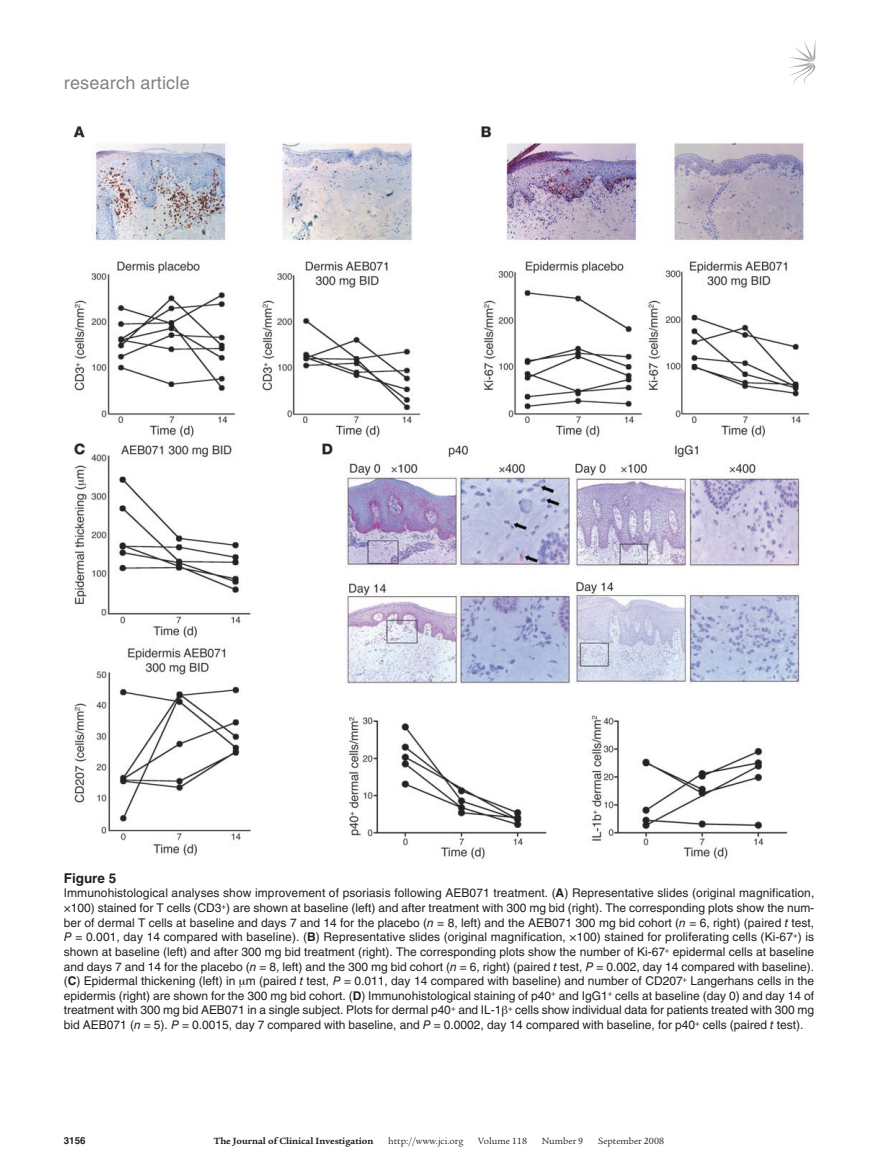
<style>
.page{position:relative;width:878px;height:1174px;background:#fff}
.page>*{position:absolute;margin:0;border:0;box-sizing:border-box;transform-origin:0 0}
.t1{font:18px "Helvetica LT Std";letter-spacing:.01em;color:#808285}
.t2{font:700 13.5px "Helvetica LT Std";color:#231f20}
.t3{font:12px/14.5px "Helvetica LT Std";color:#231f20;text-align:justify}
.t4{font:9.75px "Legacy Serif Std";color:#231f20}
.t5{font:700 9.75px "Legacy Serif Std";color:#231f20}
.t6{font:700 9.75px "Helvetica LT Std";color:#231f20}
.s1{font-weight:700}
.s2{font-style:italic}
</style>
<div class="page">
<svg style="left:789px;top:41px;width:26px;height:44px"></svg>
<img style="left:73px;top:126px;width:737px;height:733px">
<h1 class="t1" style="left:64px;top:72px;width:127px">research article</h1>
<p class="t2" style="left:64px;top:869px;width:54px">Figure 5</p>
<p class="t3" style="left:64px;top:886px;width:752px">Immunohistological analyses show improvement of psoriasis following AEB071 treatment. (<span class="s1">A</span>) Representative slides (original magnification, ×100) stained for T cells (CD3<sup>+</sup>) are shown at baseline (left) and after treatment with 300 mg bid (right). The corresponding plots show the num&shy;ber of dermal T cells at baseline and days 7 and 14 for the placebo (<span class="s2">n</span> = 8, left) and the AEB071 300 mg bid cohort (<span class="s2">n</span> = 6, right) (paired <span class="s2">t</span> test, <span class="s2">P</span> = 0.001, day 14 compared with baseline). (<span class="s1">B</span>) Representative slides (original magnification, ×100) stained for proliferating cells (Ki-67<sup>+</sup>) is shown at baseline (left) and after 300 mg bid treatment (right). The corresponding plots show the number of Ki-67<sup>+</sup> epidermal cells at baseline and days 7 and 14 for the placebo (<span class="s2">n</span> = 8, left) and the 300 mg bid cohort (<span class="s2">n</span> = 6, right) (paired <span class="s2">t</span> test, <span class="s2">P</span> = 0.002, day 14 compared with baseline). (<span class="s1">C</span>) Epidermal thickening (left) in m (paired <span class="s2">t</span> test, <span class="s2">P</span> = 0.011, day 14 compared with baseline) and number of CD207<sup>+</sup> Langerhans cells in the epidermis (right) are shown for the 300 mg bid cohort. (<span class="s1">D</span>) Immunohistological staining of p40<sup>+</sup> and IgG1<sup>+</sup> cells at baseline (day 0) and day 14 of treatment with 300 mg bid AEB071 in a single subject. Plots for dermal p40<sup>+</sup> and IL-1 <sup>+</sup> cells show individual data for patients treated with 300 mg bid AEB071 (<span class="s2">n</span> = 5). <span class="s2">P</span> = 0.0015, day 7 compared with baseline, and <span class="s2">P</span> = 0.0002, day 14 compared with baseline, for p40<sup>+</sup> cells (paired <span class="s2">t</span> test).</p>
<p class="t6" style="left:64px;top:1134px;width:23px">3156</p>
<p class="t5" style="left:214px;top:1135px;width:161px">The Journal of Clinical Investigation</p>
<p class="t4" style="left:388px;top:1135px;width:77px">http://www.jci.org</p>
<p class="t4" style="left:478px;top:1135px;width:50px">Volume 118</p>
<p class="t4" style="left:542px;top:1135px;width:43px">Number 9</p>
<p class="t4" style="left:598px;top:1135px;width:68px">September 2008</p>
</div>
